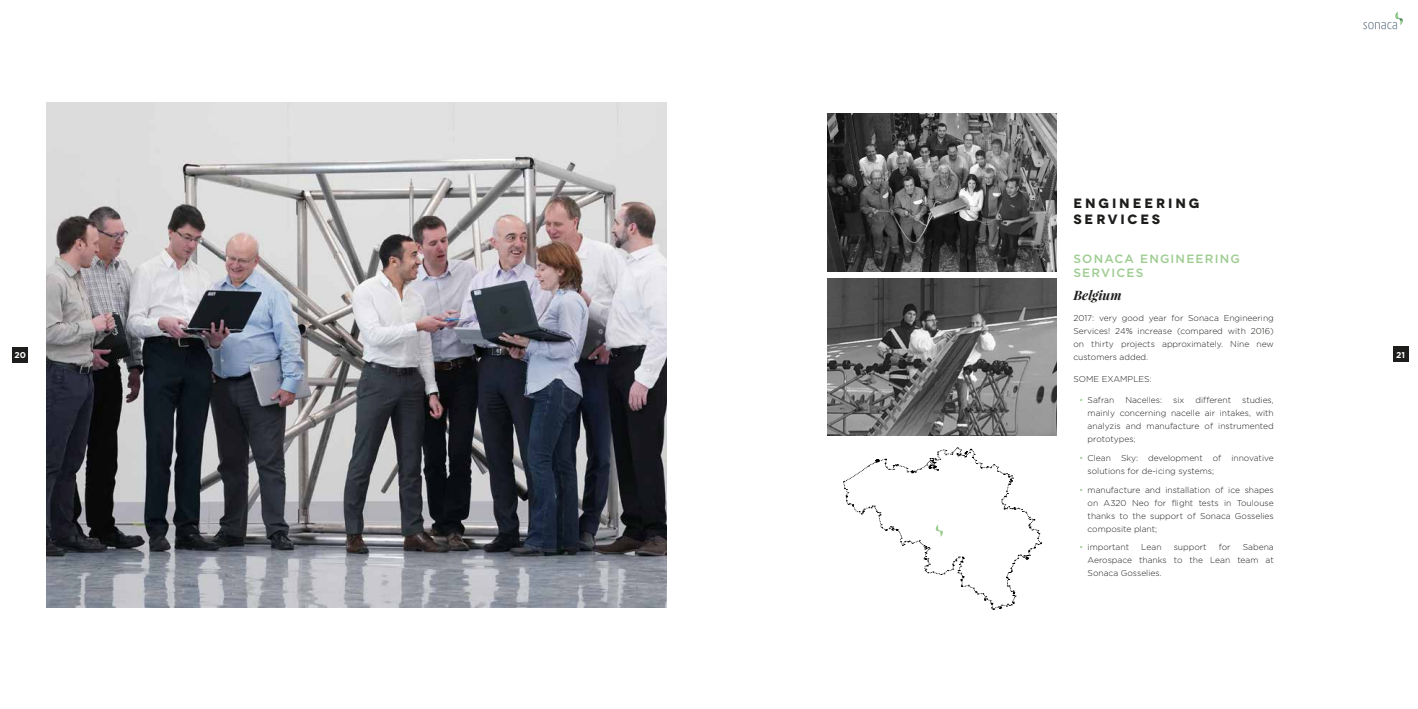
<style>
.page{position:relative;width:1418px;height:709px;background:#fff}
.page>*{position:absolute;margin:0;border:0;box-sizing:border-box;transform-origin:0 0}
.t1{font:700 13.5px/16.2px "Novecentowide";letter-spacing:.21em;color:#1d1d1b}
.t2{font:italic 700 13px "Playfair Display";color:#1d1d1b}
.t3{font:500 12px/14.4px "Gotham";letter-spacing:.1em;color:#9dcc90}
.t4{font:300 8.5px/13px "Gotham";color:#1d1d1b;text-align:justify}
.t5{font:700 8.5px "Gotham";color:#fff}
.s1{font-style:italic;color:#9dcc90}
</style>
<div class="page">
<svg style="left:1363px;top:12px;width:40px;height:17px"></svg>
<img style="left:827px;top:113px;width:229px;height:158px">
<img style="left:827px;top:278px;width:229px;height:158px">
<img style="left:46px;top:103px;width:620px;height:504px">
<svg style="left:843px;top:447px;width:198px;height:163px"></svg>
<div style="left:13px;top:347px;width:15px;height:15px;background:#1d1d1b"></div>
<div style="left:1392px;top:347px;width:15px;height:15px;background:#1d1d1b"></div>
<h1 class="t1" style="left:1073px;top:195px;width:128px">ENGINEERING<br>SERVICES</h1>
<h3 class="t3" style="left:1073px;top:251px;width:168px">SONACA ENGINEERING<br>SERVICES</h3>
<h2 class="t2" style="left:1073px;top:286px;width:50px">Belgium</h2>
<p class="t4" style="left:1073px;top:311px;width:202px">2017: very good year for Sonaca Engineering Services! 24% increase (compared with 2016) on thirty projects approximately. Nine new customers added.</p>
<p class="t4" style="left:1073px;top:372px;width:80px">SOME EXAMPLES:</p>
<p class="t4" style="left:1079px;top:393px;width:37px"><span class="s1">•</span> Safran</p>
<p class="t4" style="left:1125px;top:393px;width:38px">Nacelles:</p>
<p class="t4" style="left:1173px;top:393px;width:13px">six</p>
<p class="t4" style="left:1195px;top:393px;width:37px">different</p>
<p class="t5" style="left:15px;top:350px;width:13px">20</p>
<p class="t5" style="left:1395px;top:350px;width:10px">21</p>
<p class="t4" style="left:1087px;top:393px;width:188px;text-indent:155px">studies, mainly concerning nacelle air intakes, with analyzis and manufacture of instrumented prototypes;</p>
<p class="t4" style="left:1087px;top:451px;width:188px;text-indent:-8px"><span class="s1">•</span> Clean Sky: development of innovative solutions for de-icing systems;</p>
<p class="t4" style="left:1087px;top:483px;width:188px;text-indent:-8px"><span class="s1">•</span> manufacture and installation of ice shapes on A320 Neo for flight tests in Toulouse thanks to the support of Sonaca Gosselies composite plant;</p>
<p class="t4" style="left:1079px;top:540px;width:52px"><span class="s1">•</span> important</p>
<p class="t4" style="left:1141px;top:540px;width:22px">Lean</p>
<p class="t4" style="left:1173px;top:540px;width:34px">support</p>
<p class="t4" style="left:1218px;top:540px;width:13px">for</p>
<p class="t4" style="left:1087px;top:540px;width:188px;text-indent:155px">Sabena Aerospace thanks to the Lean team at Sonaca Gosselies.</p>
</div>
